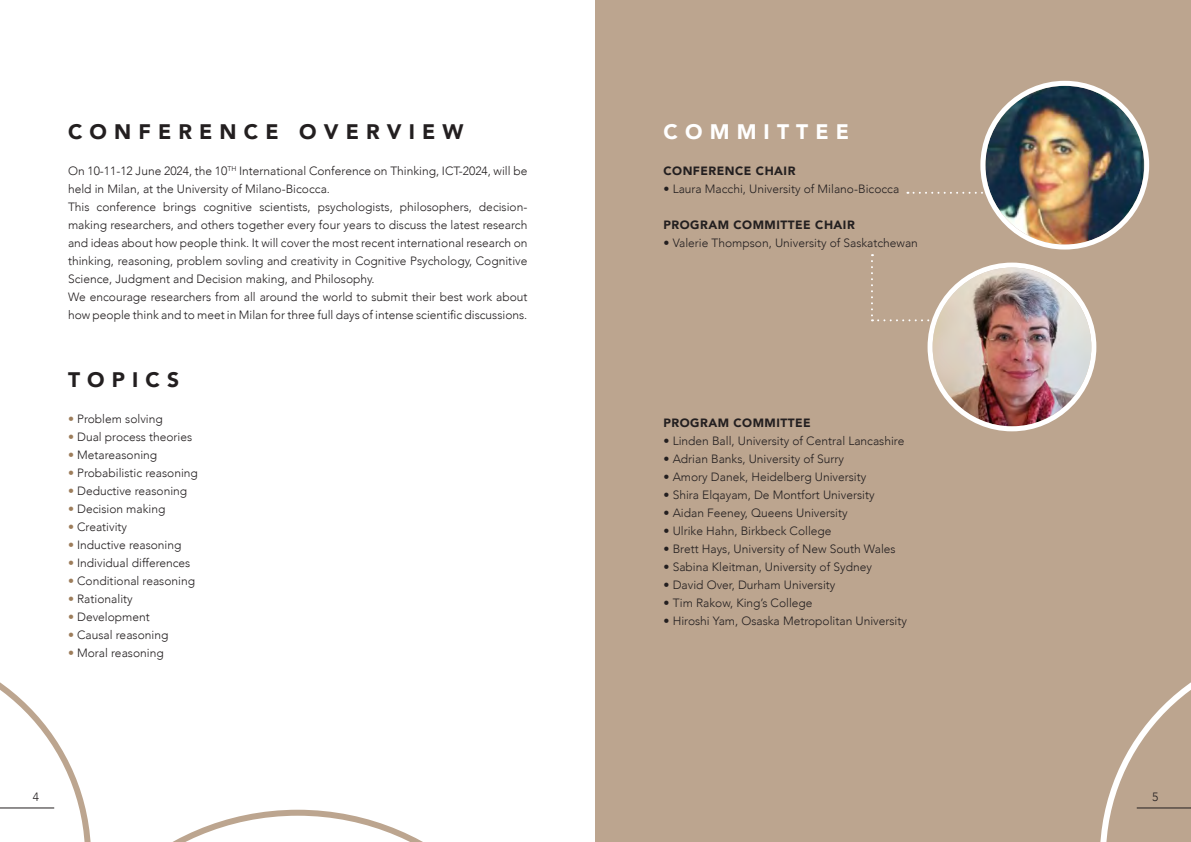
<style>
.page{position:relative;width:1191px;height:842px;background:#fff}
.page>*{position:absolute;margin:0;border:0;box-sizing:border-box;transform-origin:0 0}
.t1{font:900 21px "Avenir";letter-spacing:.34em;color:#231f20}
.t2{font:900 21px "Avenir";letter-spacing:.34em;color:#fff}
.t3{font:300 12px/18px "Avenir";color:#231f20}
.t4{font:900 12px "Avenir";letter-spacing:.04em;color:#231f20}
.s1{color:#9d7d5b}
</style>
<div class="page">
<div style="left:595px;top:0;width:596px;height:842px;background:#bca58f"></div>
<svg style="left:0;top:682px;width:423px;height:160px"></svg>
<svg style="left:1100px;top:682px;width:91px;height:160px"></svg>
<svg style="left:907px;top:192px;width:83px;height:2px"></svg>
<img style="left:985px;top:86px;width:159px;height:159px;border-radius:79px">
<div style="left:980px;top:81px;width:169px;height:169px;border:5px solid #fff;border-radius:50%"></div>
<svg style="left:871px;top:254px;width:100px;height:67px"></svg>
<img style="left:932px;top:268px;width:159px;height:158px;border-radius:79px">
<div style="left:927px;top:263px;width:169px;height:168px;border:5px solid #fff;border-radius:50%"></div>
<hr style="left:1136px;top:807px;width:55px;height:1px;background:#231f20">
<hr style="left:0;top:807px;width:54px;height:1px;background:#231f20">
<p class="t1" style="left:68px;top:113px;width:397px">CONFERENCE OVERVIEW</p>
<p class="t3" style="left:68px;top:162px;width:461px">On 10-11-12 June 2024, the 10<sup>TH</sup> International Conference on Thinking, ICT-2024, will be held in Milan, at the University of Milano-Bicocca.</p>
<p class="t3" style="left:68px;top:198px;width:461px;text-align:justify">This conference brings cognitive scientists, psychologists, philosophers, decision&shy;making researchers, and others together every four years to discuss the latest research and ideas about how people think. It will cover the most recent international research on thinking, reasoning, problem sovling and creativity in Cognitive Psychology, Cognitive Science, Judgment and Decision making, and Philosophy.</p>
<p class="t3" style="left:68px;top:288px;width:461px">We encourage researchers from all around the world to submit their best work about how people think and to meet in Milan for three full days of intense scientific discussions.</p>
<p class="t1" style="left:68px;top:362px;width:113px">TOPICS</p>
<p class="t3" style="left:68px;top:410px;width:96px"><span class="s1">•</span> Problem solving</p>
<p class="t3" style="left:68px;top:428px;width:126px"><span class="s1">•</span> Dual process theories</p>
<p class="t3" style="left:68px;top:446px;width:91px"><span class="s1">•</span> Metareasoning</p>
<p class="t3" style="left:68px;top:464px;width:131px"><span class="s1">•</span> Probabilistic reasoning</p>
<p class="t3" style="left:68px;top:482px;width:121px"><span class="s1">•</span> Deductive reasoning</p>
<p class="t3" style="left:68px;top:500px;width:99px"><span class="s1">•</span> Decision making</p>
<p class="t3" style="left:68px;top:518px;width:61px"><span class="s1">•</span> Creativity</p>
<p class="t3" style="left:68px;top:536px;width:115px"><span class="s1">•</span> Inductive reasoning</p>
<p class="t3" style="left:68px;top:554px;width:124px"><span class="s1">•</span> Individual differences</p>
<p class="t3" style="left:68px;top:572px;width:128px"><span class="s1">•</span> Conditional reasoning</p>
<p class="t3" style="left:68px;top:590px;width:66px"><span class="s1">•</span> Rationality</p>
<p class="t3" style="left:68px;top:608px;width:83px"><span class="s1">•</span> Development</p>
<p class="t3" style="left:68px;top:626px;width:102px"><span class="s1">•</span> Causal reasoning</p>
<p class="t3" style="left:68px;top:644px;width:97px"><span class="s1">•</span> Moral reasoning</p>
<p class="t2" style="left:663px;top:113px;width:187px">COMMITTEE</p>
<p class="t4" style="left:663px;top:160px;width:133px">CONFERENCE CHAIR</p>
<p class="t3" style="left:663px;top:180px;width:237px">• Laura Macchi, University of Milano-Bicocca</p>
<p class="t4" style="left:663px;top:214px;width:193px">PROGRAM COMMITTEE CHAIR</p>
<p class="t3" style="left:663px;top:234px;width:256px">• Valerie Thompson, University of Saskatchewan</p>
<p class="t4" style="left:663px;top:412px;width:149px">PROGRAM COMMITTEE</p>
<p class="t3" style="left:663px;top:432px;width:242px">• Linden Ball, University of Central Lancashire</p>
<p class="t3" style="left:663px;top:450px;width:182px">• Adrian Banks, University of Surry</p>
<p class="t3" style="left:663px;top:468px;width:204px">• Amory Danek, Heidelberg University</p>
<p class="t3" style="left:663px;top:486px;width:212px">• Shira Elqayam, De Montfort University</p>
<p class="t3" style="left:663px;top:504px;width:186px">• Aidan Feeney, Queens University</p>
<p class="t3" style="left:663px;top:522px;width:170px">• Ulrike Hahn, Birkbeck College</p>
<p class="t3" style="left:663px;top:540px;width:234px">• Brett Hays, University of New South Wales</p>
<p class="t3" style="left:663px;top:558px;width:210px">• Sabina Kleitman, University of Sydney</p>
<p class="t3" style="left:663px;top:576px;width:173px">• David Over, Durham University</p>
<p class="t3" style="left:663px;top:594px;width:151px">• Tim Rakow, King’s College</p>
<p class="t3" style="left:663px;top:612px;width:245px">• Hiroshi Yam, Osaska Metropolitan University</p>
<p class="t3" style="left:33px;top:788px;width:8px">4</p>
<p class="t3" style="left:1152px;top:788px;width:8px">5</p>
</div>
